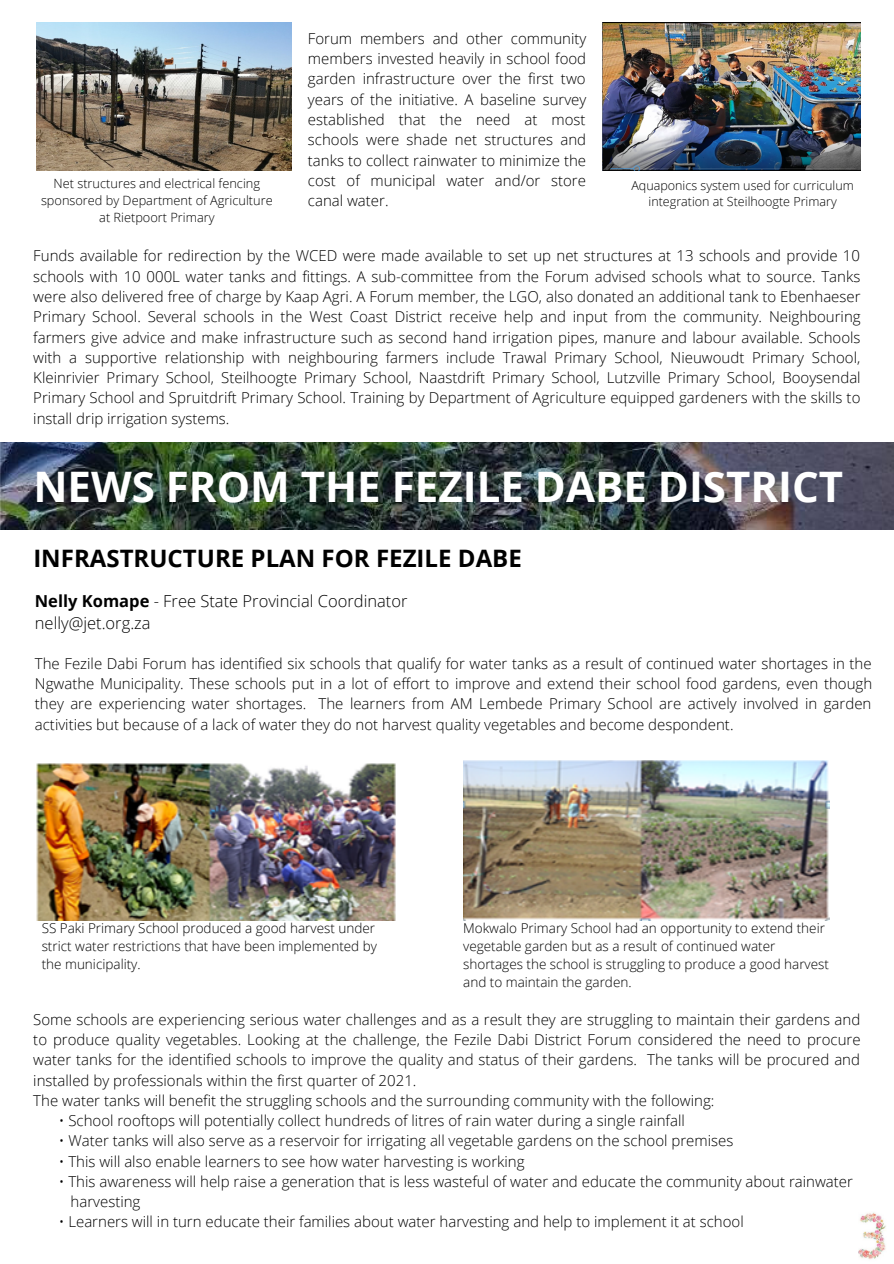
<style>
.page{position:relative;width:894px;height:1264px;background:#fff}
.page>*{position:absolute;margin:0;border:0;box-sizing:border-box;transform-origin:0 0}
.t1{font:700 42px "Open Sans";color:#fff}
.t2{font:700 24px "Open Sans";color:#000}
.t3{font:300 16.5px "Open Sans";color:#000}
.t4{font:300 15px/20.2px "Open Sans";color:#000;text-align:justify}
.t5{font:300 13.5px/18px "Open Sans";color:#000}
.t6{font:300 12.75px/17.1px "Open Sans";color:#000;text-align:center}
.t7{font:300 12.6px/16.6px "Open Sans";color:#000;text-align:center}
.s1{font-weight:700}
</style>
<div class="page">
<img style="left:36px;top:23px;width:255px;height:147px">
<img style="left:602px;top:23px;width:258px;height:147px">
<img style="left:0;top:442px;width:893px;height:87px">
<img style="left:36px;top:763px;width:360px;height:157px">
<img style="left:463px;top:761px;width:366px;height:159px">
<img style="left:858px;top:1212px;width:28px;height:48px">
<p class="t4" style="left:308px;top:28px;width:280px">Forum members and other community members invested heavily in school food garden infrastructure over the first two years of the initiative. A baseline survey established that the need at most schools were shade net structures and tanks to collect rainwater to minimize the cost of municipal water and/or store canal water.</p>
<p class="t6" style="left:41px;top:174px;width:233px">Net structures and electrical fencing sponsored by Department of Agriculture at Rietpoort Primary</p>
<p class="t7" style="left:631px;top:176px;width:224px">Aquaponics system used for curriculum integration at Steilhoogte Primary</p>
<p class="t4" style="left:33px;top:245px;width:828px">Funds available for redirection by the WCED were made available to set up net structures at 13 schools and provide 10 schools with 10 000L water tanks and fittings. A sub-committee from the Forum advised schools what to source. Tanks were also delivered free of charge by Kaap Agri. A Forum member, the LGO, also donated an additional tank to Ebenhaeser Primary School. Several schools in the West Coast District receive help and input from the community. Neighbouring farmers give advice and make infrastructure such as second hand irrigation pipes, manure and labour available. Schools with a supportive relationship with neighbouring farmers include Trawal Primary School, Nieuwoudt Primary School, Kleinrivier Primary School, Steilhoogte Primary School, Naastdrift Primary School, Lutzville Primary School, Booysendal Primary School and Spruitdrift Primary School. Training by Department of Agriculture equipped gardeners with the skills to install drip irrigation systems.</p>
<p class="t1" style="left:33px;top:457px;width:811px">NEWS FROM THE FEZILE DABE DISTRICT</p>
<p class="t2" style="left:33px;top:541px;width:490px">INFRASTRUCTURE PLAN FOR FEZILE DABE</p>
<p class="t3" style="left:35px;top:589px;width:374px"><span class="s1">Nelly Komape</span> - Free State Provincial Coordinator</p>
<p class="t3" style="left:35px;top:611px;width:117px">nelly@jet.org.za</p>
<p class="t4" style="left:35px;top:652px;width:838px">The Fezile Dabi Forum has identified six schools that qualify for water tanks as a result of continued water shortages in the Ngwathe Municipality. These schools put in a lot of effort to improve and extend their school food gardens, even though they are experiencing water shortages. The learners from AM Lembede Primary School are actively involved in garden activities but because of a lack of water they do not harvest quality vegetables and become despondent.</p>
<p class="t5" style="left:42px;top:918px;width:337px">SS Paki Primary School produced a good harvest under strict water restrictions that have been implemented by the municipality.</p>
<p class="t5" style="left:463px;top:918px;width:367px">Mokwalo Primary School had an opportunity to extend their vegetable garden but as a result of continued water shortages the school is struggling to produce a good harvest and to maintain the garden.</p>
<p class="t4" style="left:33px;top:1008px;width:828px">Some schools are experiencing serious water challenges and as a result they are struggling to maintain their gardens and to produce quality vegetables. Looking at the challenge, the Fezile Dabi District Forum considered the need to procure water tanks for the identified schools to improve the quality and status of their gardens. The tanks will be procured and installed by professionals within the first quarter of 2021.</p>
<p class="t4" style="left:33px;top:1089px;width:682px">The water tanks will benefit the struggling schools and the surrounding community with the following:</p>
<p class="t4" style="left:59px;top:1110px;width:627px">• School rooftops will potentially collect hundreds of litres of rain water during a single rainfall</p>
<p class="t4" style="left:59px;top:1130px;width:675px">• Water tanks will also serve as a reservoir for irrigating all vegetable gardens on the school premises</p>
<p class="t4" style="left:59px;top:1150px;width:467px">• This will also enable learners to see how water harvesting is working</p>
<p class="t4" style="left:59px;top:1170px;width:795px">• This awareness will help raise a generation that is less wasteful of water and educate the community about rainwater</p>
<p class="t4" style="left:70px;top:1191px;width:71px">harvesting</p>
<p class="t4" style="left:59px;top:1211px;width:686px">• Learners will in turn educate their families about water harvesting and help to implement it at school</p>
</div>
